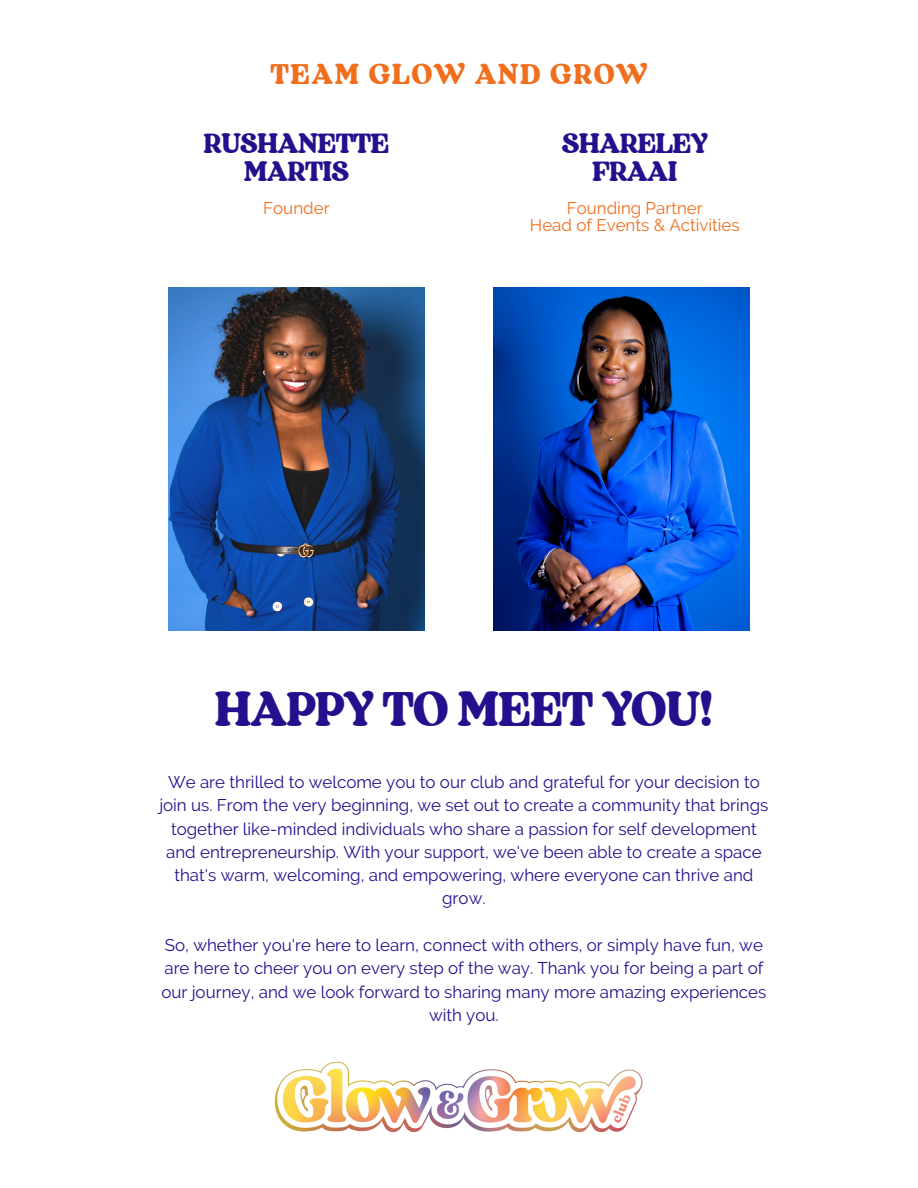
<style>
.page{position:relative;width:918px;height:1188px;background:#fff}
.page>*{position:absolute;margin:0;border:0;box-sizing:border-box;transform-origin:0 0}
.t1{font:49.35px "Regards";color:#250f8d}
.t2{font:28.95px "Regards";letter-spacing:.075em;color:#f16e1c}
.t3{font:28.2px/27.5px "Regards";color:#250f8d;text-align:center}
.t4{font:16.95px/23.2px "Raleway";color:#250f8d;text-align:center}
.t5{font:16.95px "Raleway";color:#f16e1c}
</style>
<div class="page">
<img style="left:169px;top:287px;width:255px;height:344px">
<img style="left:494px;top:287px;width:255px;height:344px">
<img style="left:274px;top:1061px;width:369px;height:71px">
<p class="t2" style="left:271px;top:61px;width:378px">TEAM GLOW AND GROW</p>
<p class="t3" style="left:204px;top:131px;width:186px">RUSHANETTE<br>MARTIS</p>
<p class="t5" style="left:263px;top:198px;width:68px">Founder</p>
<p class="t3" style="left:562px;top:131px;width:147px">SHARELEY</p>
<p class="t3" style="left:593px;top:159px;width:86px">FRAAI</p>
<p class="t5" style="left:567px;top:198px;width:137px">Founding Partner</p>
<p class="t5" style="left:530px;top:215px;width:211px">Head of Events &amp; Activities</p>
<p class="t1" style="left:215px;top:687px;width:499px">HAPPY TO MEET YOU!</p>
<p class="t4" style="left:159px;top:770px;width:611px">We are thrilled to welcome you to our club and grateful for your decision to join us. From the very beginning, we set out to create a community that brings together like-minded individuals who share a passion for self development and entrepreneurship. With your support, we've been able to create a space that's warm, welcoming, and empowering, where everyone can thrive and grow.</p>
<p class="t4" style="left:161px;top:933px;width:607px">So, whether you're here to learn, connect with others, or simply have fun, we are here to cheer you on every step of the way. Thank you for being a part of our journey, and we look forward to sharing many more amazing experiences with you.</p>
</div>
